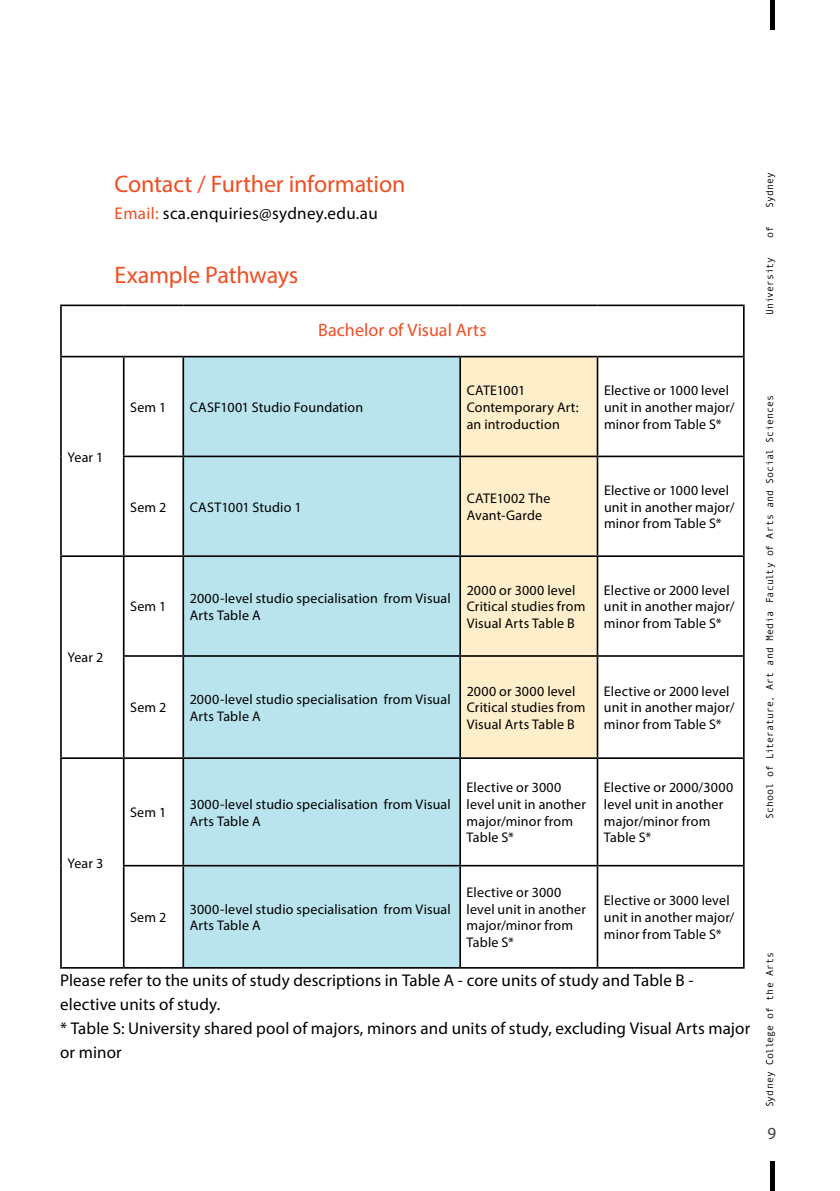
<style>
.page{position:relative;width:840px;height:1191px;background:#fff}
.page>*{position:absolute;margin:0;border:0;box-sizing:border-box;transform-origin:0 0}
.t1{font:24px "Myriad Pro";letter-spacing:-.01em;color:#f04e23}
.t2{font:18px "Myriad Pro";letter-spacing:.005em;color:#f04e23}
.t3{font:17px/24px "Myriad Pro";letter-spacing:.01em;color:#000}
.t4{font:17px "Myriad Pro";color:#414042}
.t5{font:14px/16.8px "Myriad Pro";letter-spacing:.015em;color:#000}
.t6{font:10px "Andale Mono";color:#000}
.s1{color:#f04e23}
</style>
<div class="page">
<svg style="left:770px;top:0;width:3px;height:30px"></svg>
<svg style="left:770px;top:1161px;width:3px;height:30px"></svg>
<div style="left:184px;top:357px;width:275px;height:610px;background:#b9e4ed"></div>
<svg style="left:460px;top:357px;width:282px;height:610px"></svg>
<hr style="left:60px;top:304px;width:64px;height:2px;background:#000">
<hr style="left:60px;top:306px;width:2px;height:50px;background:#000">
<hr style="left:124px;top:304px;width:59px;height:2px;background:#000">
<hr style="left:183px;top:304px;width:277px;height:2px;background:#000">
<hr style="left:460px;top:304px;width:137px;height:2px;background:#000">
<hr style="left:597px;top:304px;width:147px;height:2px;background:#000">
<hr style="left:742px;top:306px;width:2px;height:50px;background:#000">
<hr style="left:60px;top:356px;width:64px;height:1px;background:#000">
<hr style="left:60px;top:357px;width:2px;height:99px;background:#000">
<hr style="left:124px;top:356px;width:59px;height:1px;background:#000">
<hr style="left:123px;top:357px;width:1px;height:98px;background:#000">
<hr style="left:183px;top:356px;width:277px;height:1px;background:#000">
<hr style="left:182px;top:357px;width:2px;height:98px;background:#000">
<hr style="left:460px;top:356px;width:137px;height:1px;background:#000">
<hr style="left:459px;top:357px;width:1px;height:98px;background:#000">
<hr style="left:597px;top:356px;width:147px;height:1px;background:#000">
<hr style="left:596px;top:357px;width:2px;height:98px;background:#000">
<hr style="left:742px;top:357px;width:2px;height:98px;background:#000">
<hr style="left:60px;top:456px;width:2px;height:99px;background:#000">
<hr style="left:123px;top:455px;width:60px;height:2px;background:#000">
<hr style="left:123px;top:457px;width:1px;height:98px;background:#000">
<hr style="left:183px;top:455px;width:277px;height:2px;background:#000">
<hr style="left:182px;top:457px;width:2px;height:98px;background:#000">
<hr style="left:460px;top:455px;width:137px;height:2px;background:#000">
<hr style="left:459px;top:457px;width:1px;height:98px;background:#000">
<hr style="left:597px;top:455px;width:147px;height:2px;background:#000">
<hr style="left:596px;top:457px;width:2px;height:98px;background:#000">
<hr style="left:742px;top:457px;width:2px;height:98px;background:#000">
<hr style="left:60px;top:555px;width:64px;height:2px;background:#000">
<hr style="left:60px;top:557px;width:2px;height:99px;background:#000">
<hr style="left:124px;top:555px;width:59px;height:2px;background:#000">
<hr style="left:123px;top:557px;width:1px;height:98px;background:#000">
<hr style="left:183px;top:555px;width:277px;height:2px;background:#000">
<hr style="left:182px;top:557px;width:2px;height:98px;background:#000">
<hr style="left:460px;top:555px;width:137px;height:2px;background:#000">
<hr style="left:459px;top:557px;width:1px;height:98px;background:#000">
<hr style="left:597px;top:555px;width:147px;height:2px;background:#000">
<hr style="left:596px;top:557px;width:2px;height:98px;background:#000">
<hr style="left:742px;top:557px;width:2px;height:98px;background:#000">
<hr style="left:60px;top:656px;width:2px;height:101px;background:#000">
<hr style="left:123px;top:655px;width:60px;height:2px;background:#000">
<hr style="left:123px;top:657px;width:1px;height:100px;background:#000">
<hr style="left:183px;top:655px;width:277px;height:2px;background:#000">
<hr style="left:182px;top:657px;width:2px;height:100px;background:#000">
<hr style="left:460px;top:655px;width:137px;height:2px;background:#000">
<hr style="left:459px;top:657px;width:1px;height:100px;background:#000">
<hr style="left:597px;top:655px;width:147px;height:2px;background:#000">
<hr style="left:596px;top:657px;width:2px;height:100px;background:#000">
<hr style="left:742px;top:657px;width:2px;height:100px;background:#000">
<hr style="left:60px;top:757px;width:64px;height:2px;background:#000">
<hr style="left:60px;top:759px;width:2px;height:106px;background:#000">
<hr style="left:124px;top:757px;width:59px;height:2px;background:#000">
<hr style="left:123px;top:759px;width:1px;height:106px;background:#000">
<hr style="left:183px;top:757px;width:277px;height:2px;background:#000">
<hr style="left:182px;top:759px;width:2px;height:106px;background:#000">
<hr style="left:460px;top:757px;width:137px;height:2px;background:#000">
<hr style="left:459px;top:759px;width:1px;height:106px;background:#000">
<hr style="left:597px;top:757px;width:147px;height:2px;background:#000">
<hr style="left:596px;top:759px;width:2px;height:106px;background:#000">
<hr style="left:742px;top:759px;width:2px;height:106px;background:#000">
<hr style="left:60px;top:865px;width:2px;height:102px;background:#000">
<hr style="left:123px;top:865px;width:60px;height:1px;background:#000">
<hr style="left:123px;top:866px;width:1px;height:101px;background:#000">
<hr style="left:183px;top:865px;width:277px;height:1px;background:#000">
<hr style="left:182px;top:866px;width:2px;height:101px;background:#000">
<hr style="left:460px;top:865px;width:137px;height:1px;background:#000">
<hr style="left:459px;top:866px;width:1px;height:101px;background:#000">
<hr style="left:597px;top:865px;width:147px;height:1px;background:#000">
<hr style="left:596px;top:866px;width:2px;height:101px;background:#000">
<hr style="left:742px;top:866px;width:2px;height:101px;background:#000">
<hr style="left:60px;top:967px;width:64px;height:1px;background:#000">
<hr style="left:124px;top:967px;width:59px;height:1px;background:#000">
<hr style="left:183px;top:967px;width:277px;height:1px;background:#000">
<hr style="left:460px;top:967px;width:137px;height:1px;background:#000">
<hr style="left:597px;top:967px;width:147px;height:1px;background:#000">
<h1 class="t1" style="left:115px;top:169px;width:292px">Contact / Further information</h1>
<p class="t3" style="left:115px;top:201px;width:264px"><span class="s1">Email:</span> sca.enquiries@sydney.edu.au</p>
<h1 class="t1" style="left:115px;top:260px;width:185px">Example Pathways</h1>
<p class="t2" style="left:318px;top:319px;width:170px">Bachelor of Visual Arts</p>
<p class="t6" style="left:762px;top:208px;width:38px;rotate:-90deg">Sydney</p>
<p class="t6" style="left:762px;top:238px;width:13px;rotate:-90deg">of</p>
<p class="t6" style="left:762px;top:315px;width:60px;rotate:-90deg">University</p>
<p class="t5" style="left:67px;top:448px;width:37px">Year 1</p>
<p class="t5" style="left:67px;top:649px;width:37px">Year 2</p>
<p class="t5" style="left:67px;top:855px;width:37px">Year 3</p>
<p class="t5" style="left:130px;top:398px;width:38px">Sem 1</p>
<p class="t5" style="left:190px;top:398px;width:175px">CASF1001 Studio Foundation</p>
<p class="t5" style="left:466px;top:381px;width:113px">CATE1001<br>Contemporary Art: an introduction</p>
<p class="t5" style="left:603px;top:381px;width:132px">Elective or 1000 level unit in another major/ minor from Table S*</p>
<p class="t5" style="left:130px;top:498px;width:38px">Sem 2</p>
<p class="t5" style="left:190px;top:498px;width:113px">CAST1001 Studio 1</p>
<p class="t5" style="left:466px;top:490px;width:85px">CATE1002 The<br>Avant-Garde</p>
<p class="t5" style="left:603px;top:481px;width:132px">Elective or 1000 level unit in another major/ minor from Table S*</p>
<p class="t5" style="left:130px;top:598px;width:38px">Sem 1</p>
<p class="t5" style="left:190px;top:589px;width:262px">2000-level studio specialisation from Visual<br>Arts Table A</p>
<p class="t5" style="left:466px;top:581px;width:120px">2000 or 3000 level<br>Critical studies from<br>Visual Arts Table B</p>
<p class="t5" style="left:603px;top:581px;width:132px">Elective or 2000 level unit in another major/ minor from Table S*</p>
<p class="t5" style="left:130px;top:699px;width:38px">Sem 2</p>
<p class="t5" style="left:190px;top:690px;width:262px">2000-level studio specialisation from Visual<br>Arts Table A</p>
<p class="t5" style="left:466px;top:682px;width:120px">2000 or 3000 level<br>Critical studies from<br>Visual Arts Table B</p>
<p class="t5" style="left:603px;top:682px;width:132px">Elective or 2000 level unit in another major/ minor from Table S*</p>
<p class="t5" style="left:130px;top:804px;width:38px">Sem 1</p>
<p class="t5" style="left:190px;top:795px;width:262px">3000-level studio specialisation from Visual<br>Arts Table A</p>
<p class="t5" style="left:466px;top:778px;width:121px">Elective or 3000 level unit in another major/minor from<br>Table S*</p>
<p class="t5" style="left:603px;top:778px;width:131px">Elective or 2000/3000 level unit in another major/minor from<br>Table S*</p>
<p class="t5" style="left:466px;top:883px;width:121px">Elective or 3000 level unit in another major/minor from<br>Table S*</p>
<p class="t5" style="left:603px;top:892px;width:132px">Elective or 3000 level unit in another major/ minor from Table S*</p>
<p class="t3" style="left:60px;top:968px;width:691px">Please refer to the units of study descriptions in Table A - core units of study and Table B - elective units of study.<br>* Table S: University shared pool of majors, minors and units of study, excluding Visual Arts major or minor</p>
<p class="t5" style="left:130px;top:908px;width:38px">Sem 2</p>
<p class="t5" style="left:190px;top:900px;width:262px">3000-level studio specialisation from Visual<br>Arts Table A</p>
<p class="t6" style="left:762px;top:819px;width:426px;rotate:-90deg">School of Literature, Art and Media Faculty of Arts and Social Sciences</p>
<p class="t6" style="left:762px;top:1107px;width:157px;rotate:-90deg">Sydney College of the Arts</p>
<p class="t4" style="left:767px;top:1122px;width:10px">9</p>
</div>
